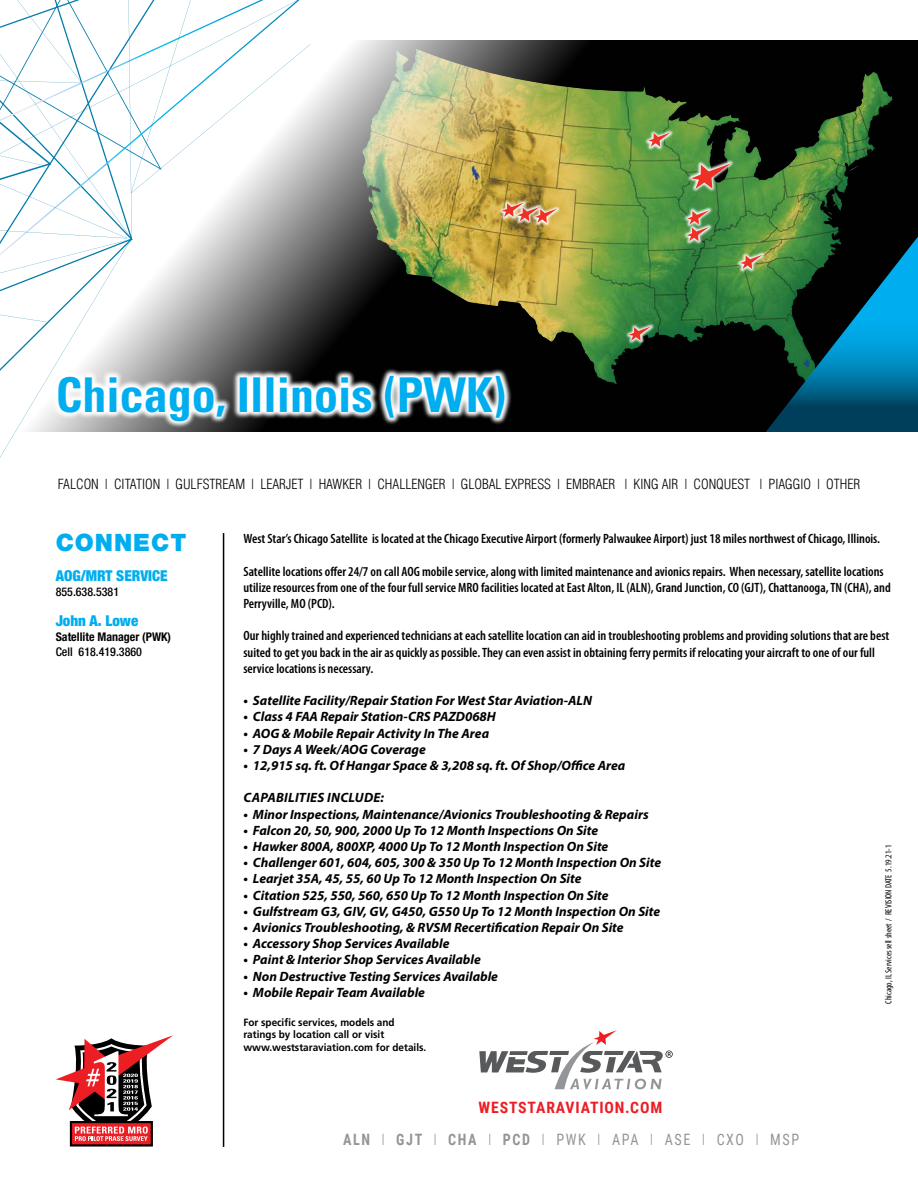
<style>
.page{position:relative;width:918px;height:1188px;background:#fff}
.page>*{position:absolute;margin:0;border:0;box-sizing:border-box;transform-origin:0 0}
.t1{font:700 condensed 48px "Univers";color:#00aeef}
.t2{font:900 24px "Helvetica Neue";letter-spacing:.04em;color:#00aeef}
.t3{font:15.75px "Roboto Condensed";letter-spacing:.115em;color:#939598;scale:.9 1}
.t4{font:700 15.75px "Roboto Condensed";letter-spacing:.055em;color:#ed1d24}
.t5{font:900 condensed 15px "Helvetica Neue";color:#00aeef}
.t6{font:300 condensed 13.65px "Helvetica";color:#000}
.t7{font:italic 700 13.5px "Myriad Pro";color:#000}
.t8{font:600 condensed 13.5px/16.2px "Myriad Pro";color:#000}
.t9{font:italic 700 13.5px "Myriad Pro";letter-spacing:.02em;color:#000}
.t10{font:500 condensed 12px "Helvetica Neue";color:#000}
.t11{font:700 condensed 12px "Helvetica Neue";color:#000}
.t12{font:700 10.5px/12.6px "Frutiger";color:#000;scale:.95 1}
.t13{font:condensed 9px "Myriad Pro";color:#000}
.s1{font-weight:700}
.s2{font-weight:300}
</style>
<div class="page">
<hr style="left:223px;top:533px;width:1px;height:614px;background:#000">
<svg style="left:479px;top:1030px;width:194px;height:59px"></svg>
<svg style="left:56px;top:1035px;width:117px;height:112px"></svg>
<img style="left:298px;top:40px;width:620px;height:392px">
<svg style="left:298px;top:0;width:12px;height:291px"></svg>
<svg style="left:0;top:0;width:298px;height:458px"></svg>
<svg style="left:51px;top:368px;width:461px;height:60px"></svg>
<svg style="left:740px;top:237px;width:178px;height:195px;background:#0e4f55"></svg>
<h1 class="t1" style="left:56px;top:365px;width:452px">Chicago, Illinois (PWK)</h1>
<p class="t6" style="left:58px;top:476px;width:804px">FALCON | CITATION | GULFSTREAM | LEARJET | HAWKER | CHALLENGER | GLOBAL EXPRESS | EMBRAER | KING AIR | CONQUEST | PIAGGIO | OTHER</p>
<h2 class="t2" style="left:56px;top:529px;width:132px">CONNECT</h2>
<p class="t5" style="left:56px;top:567px;width:113px">AOG/MRT SERVICE</p>
<p class="t10" style="left:56px;top:585px;width:65px">855.638.5381</p>
<p class="t5" style="left:56px;top:612px;width:84px">John A. Lowe</p>
<p class="t11" style="left:56px;top:630px;width:117px">Satellite Manager (PWK)</p>
<p class="t10" style="left:56px;top:645px;width:88px">Cell 618.419.3860</p>
<p class="t8" style="left:243px;top:530px;width:638px">West Star’s Chicago Satellite is located at the Chicago Executive Airport (formerly Palwaukee Airport) just 18 miles northwest of Chicago, Illinois.</p>
<p class="t8" style="left:243px;top:563px;width:649px">Satellite locations offer 24/7 on call AOG mobile service, along with limited maintenance and avionics repairs. When necessary, satellite locations utilize resources from one of the four full service MRO facilities located at East Alton, IL (ALN), Grand Junction, CO (GJT), Chattanooga, TN (CHA), and<br>Perryville, MO (PCD).</p>
<p class="t8" style="left:243px;top:628px;width:647px">Our highly trained and experienced technicians at each satellite location can aid in troubleshooting problems and providing solutions that are best suited to get you back in the air as quickly as possible. They can even assist in obtaining ferry permits if relocating your aircraft to one of our full service locations is necessary.</p>
<p class="t7" style="left:243px;top:692px;width:350px">• Satellite Facility/Repair Station For West Star Aviation-ALN</p>
<p class="t7" style="left:243px;top:708px;width:254px">• Class 4 FAA Repair Station-CRS PAZD068H</p>
<p class="t7" style="left:243px;top:724px;width:247px">• AOG &amp; Mobile Repair Activity In The Area</p>
<p class="t7" style="left:243px;top:740px;width:184px">• 7 Days A Week/AOG Coverage</p>
<p class="t7" style="left:243px;top:757px;width:384px">• 12,915 sq. ft. Of Hangar Space &amp; 3,208 sq. ft. Of Shop/Office Area</p>
<p class="t9" style="left:244px;top:789px;width:142px">CAPABILITIES INCLUDE:</p>
<p class="t7" style="left:243px;top:805px;width:407px">• Minor Inspections, Maintenance/Avionics Troubleshooting &amp; Repairs</p>
<p class="t7" style="left:243px;top:821px;width:356px">• Falcon 20, 50, 900, 2000 Up To 12 Month Inspections On Site</p>
<p class="t7" style="left:243px;top:838px;width:366px">• Hawker 800A, 800XP, 4000 Up To 12 Month Inspection On Site</p>
<p class="t7" style="left:243px;top:854px;width:419px">• Challenger 601, 604, 605, 300 &amp; 350 Up To 12 Month Inspection On Site</p>
<p class="t7" style="left:243px;top:870px;width:340px">• Learjet 35A, 45, 55, 60 Up To 12 Month Inspection On Site</p>
<p class="t7" style="left:243px;top:886px;width:367px">• Citation 525, 550, 560, 650 Up To 12 Month Inspection On Site</p>
<p class="t7" style="left:243px;top:902px;width:418px">• Gulfstream G3, GIV, GV, G450, G550 Up To 12 Month Inspection On Site</p>
<p class="t7" style="left:243px;top:919px;width:382px">• Avionics Troubleshooting, &amp; RVSM Recertification Repair On Site</p>
<p class="t7" style="left:243px;top:935px;width:208px">• Accessory Shop Services Available</p>
<p class="t7" style="left:243px;top:951px;width:239px">• Paint &amp; Interior Shop Services Available</p>
<p class="t7" style="left:243px;top:967px;width:256px">• Non Destructive Testing Services Available</p>
<p class="t7" style="left:243px;top:983px;width:183px">• Mobile Repair Team Available</p>
<p class="t12" style="left:243px;top:1016px;width:194px">For specific services, models and ratings by location call or visit www.weststaraviation.com for details.</p>
<p class="t13" style="left:883px;top:1004px;width:160px;rotate:-90deg">Chicago, IL Services sell sheet / REVISION DATE 5.19.21-1</p>
<p class="t4" style="left:479px;top:1096px;width:185px">WESTSTARAVIATION.COM</p>
<p class="t3" style="left:343px;top:1128px;width:508px"><span class="s1">ALN</span> <span class="s2">I</span> <span class="s1">GJT</span> <span class="s2">I</span> <span class="s1">CHA</span> <span class="s2">I</span> <span class="s1">PCD</span> <span class="s2">I</span> PWK <span class="s2">I</span> APA <span class="s2">I</span> ASE <span class="s2">I</span> CXO <span class="s2">I</span> MSP</p>
</div>
